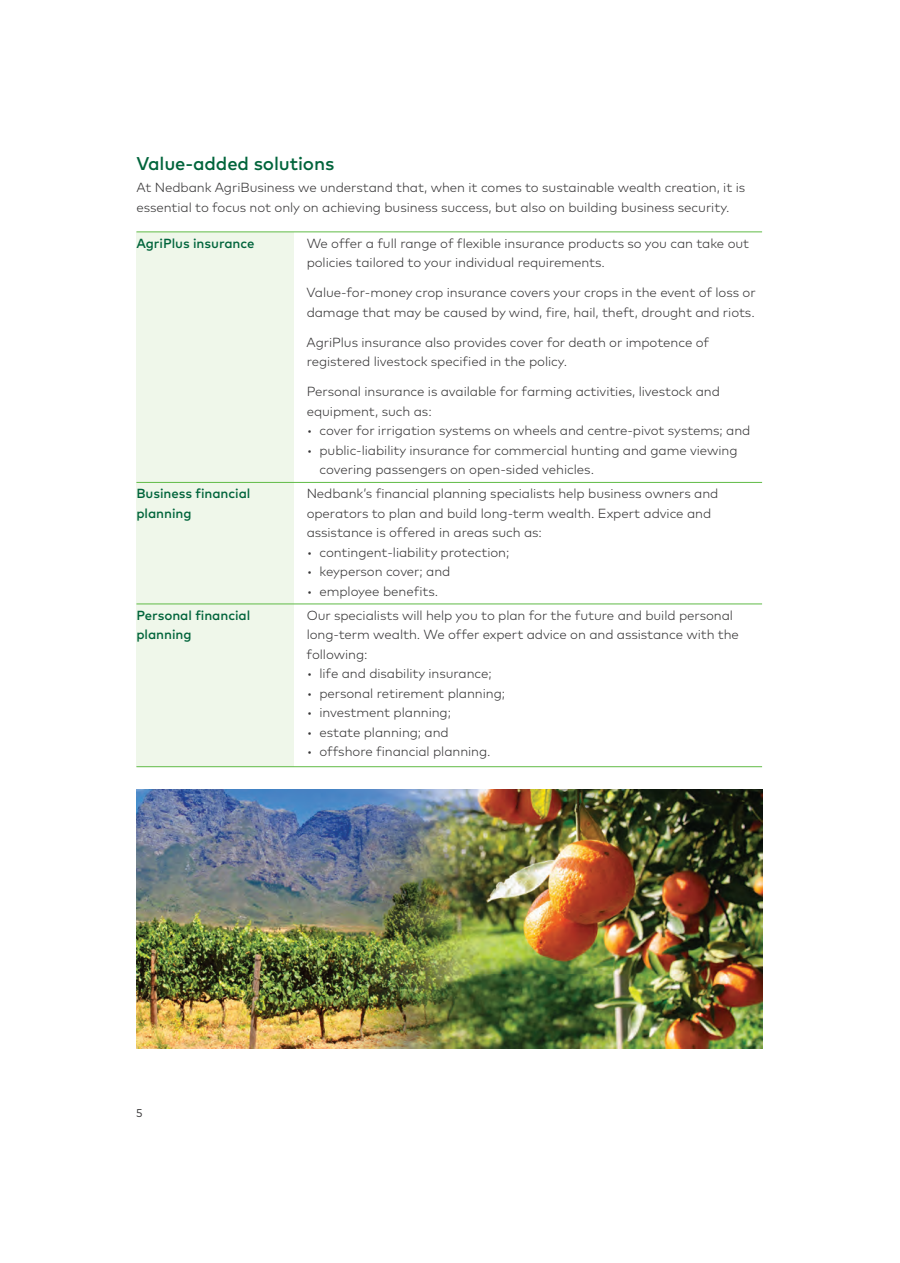
<style>
.page{position:relative;width:900px;height:1263px;background:#fff}
.page>*{position:absolute;margin:0;border:0;box-sizing:border-box;transform-origin:0 0}
.t1{font:500 18.45px "Mark Pro";letter-spacing:-.01em;color:#00643b}
.t2{font:300 13.2px/19.5px "Mark Pro";letter-spacing:-.005em;color:#363536}
.t3{font:500 13.2px "Mark Pro";letter-spacing:-.005em;color:#00643b}
.t4{font:11.25px "Mark Pro";color:#363536}
</style>
<div class="page">
<div style="left:136px;top:232px;width:158px;height:534px;background:#eff7ea"></div>
<hr style="left:136px;top:231px;width:625px;height:1px;background:#60bb46">
<hr style="left:136px;top:482px;width:625px;height:1px;background:#60bb46">
<hr style="left:136px;top:603px;width:625px;height:1px;background:#60bb46">
<hr style="left:136px;top:766px;width:625px;height:1px;background:#60bb46">
<img style="left:136px;top:790px;width:625px;height:259px">
<h1 class="t1" style="left:136px;top:153px;width:199px">Value-added solutions</h1>
<p class="t2" style="left:136px;top:178px;width:610px">At Nedbank AgriBusiness we understand that, when it comes to sustainable wealth creation, it is essential to focus not only on achieving business success, but also on building business security.</p>
<p class="t3" style="left:136px;top:235px;width:119px">AgriPlus insurance</p>
<p class="t2" style="left:306px;top:233px;width:444px">We offer a full range of flexible insurance products so you can take out policies tailored to your individual requirements.</p>
<p class="t2" style="left:306px;top:283px;width:450px">Value-for-money crop insurance covers your crops in the event of loss or damage that may be caused by wind, fire, hail, theft, drought and riots.</p>
<p class="t2" style="left:306px;top:332px;width:404px">AgriPlus insurance also provides cover for death or impotence of registered livestock specified in the policy.</p>
<p class="t2" style="left:306px;top:382px;width:414px">Personal insurance is available for farming activities, livestock and equipment, such as:</p>
<p class="t2" style="left:306px;top:421px;width:445px">• cover for irrigation systems on wheels and centre-pivot systems; and</p>
<p class="t2" style="left:319px;top:440px;width:419px;text-indent:-13px">• public-liability insurance for commercial hunting and game viewing covering passengers on open-sided vehicles.</p>
<p class="t3" style="left:136px;top:486px;width:115px">Business financial</p>
<p class="t2" style="left:306px;top:484px;width:413px">Nedbank’s financial planning specialists help business owners and</p>
<p class="t3" style="left:136px;top:505px;width:57px">planning</p>
<p class="t2" style="left:306px;top:503px;width:406px">operators to plan and build long-term wealth. Expert advice and assistance is offered in areas such as:</p>
<p class="t2" style="left:306px;top:542px;width:204px">• contingent-liability protection;</p>
<p class="t2" style="left:306px;top:562px;width:145px">• keyperson cover; and</p>
<p class="t2" style="left:306px;top:581px;width:133px">• employee benefits.</p>
<p class="t3" style="left:136px;top:607px;width:115px">Personal financial</p>
<p class="t2" style="left:306px;top:605px;width:427px">Our specialists will help you to plan for the future and build personal</p>
<p class="t3" style="left:136px;top:627px;width:57px">planning</p>
<p class="t2" style="left:306px;top:625px;width:433px">long-term wealth. We offer expert advice on and assistance with the following:</p>
<p class="t2" style="left:306px;top:664px;width:186px">• life and disability insurance;</p>
<p class="t2" style="left:306px;top:683px;width:200px">• personal retirement planning;</p>
<p class="t2" style="left:306px;top:703px;width:146px">• investment planning;</p>
<p class="t2" style="left:306px;top:722px;width:143px">• estate planning; and</p>
<p class="t2" style="left:306px;top:742px;width:185px">• offshore financial planning.</p>
<p class="t4" style="left:136px;top:1106px;width:8px">5</p>
</div>
